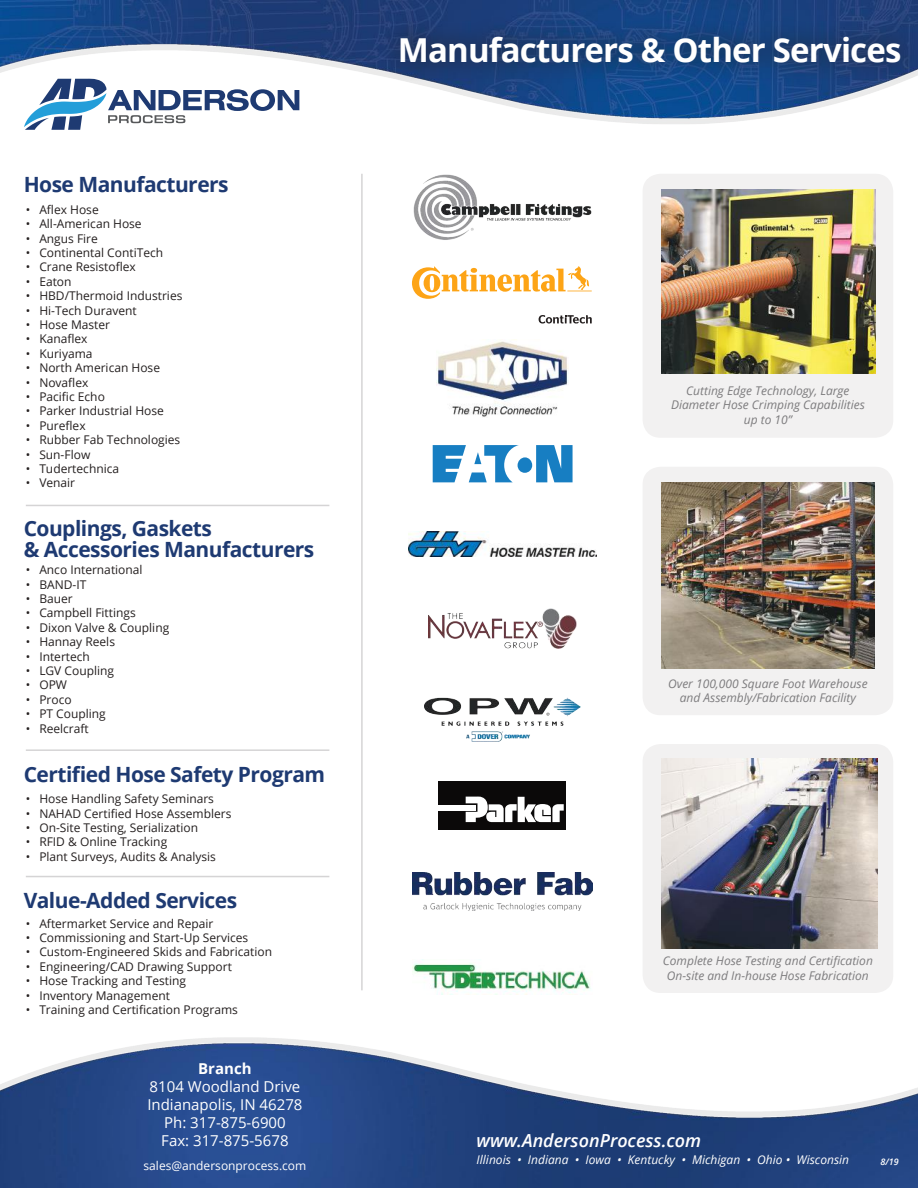
<style>
.page{position:relative;width:918px;height:1188px;background:#fff}
.page>*{position:absolute;margin:0;border:0;box-sizing:border-box;transform-origin:0 0}
.t1{font:700 33px "Open Sans";letter-spacing:-.025em;color:#fff}
.t2{font:700 21px/21px "Open Sans";letter-spacing:-.025em;color:#1e3a72}
.t3{font:italic 600 18px "Open Sans";color:#fff}
.t4{font:15px/18px "Open Sans";color:#fff;text-align:center}
.t5{font:700 15px "Open Sans";color:#fff}
.t6{font:12px "Open Sans";color:#241f1f}
.t7{font:italic 12px/14.4px "Open Sans";color:#7d7c7e;text-align:center}
.t8{font:italic 12px "Open Sans";color:#fff}
.t9{font:12px "Open Sans";color:#fff}
.t10{font:italic 600 9px "Open Sans";color:#fff}
</style>
<div class="page">
<img style="left:0;top:0;width:918px;height:878px">
<img style="left:0;top:959px;width:918px;height:229px">
<img style="left:412px;top:872px;width:181px;height:39px">
<img style="left:425px;top:690px;width:156px;height:61px">
<svg style="left:539px;top:315px;width:53px;height:9px"></svg>
<svg style="left:412px;top:266px;width:180px;height:33px"></svg>
<img style="left:409px;top:532px;width:188px;height:24px">
<img style="left:429px;top:608px;width:148px;height:40px">
<div style="left:437px;top:780px;width:131px;height:52px;background:linear-gradient(to right,#fff,#fff)"></div>
<div style="left:439px;top:781px;width:127px;height:49px;background:#0b0909"></div>
<div style="left:439px;top:805px;width:37px;height:5px;background:#fff"></div>
<svg style="left:466px;top:796px;width:98px;height:26px"></svg>
<svg style="left:433px;top:445px;width:140px;height:37px"></svg>
<img style="left:412px;top:960px;width:181px;height:34px">
<img style="left:437px;top:339px;width:132px;height:78px">
<img style="left:412px;top:174px;width:181px;height:66px">
<svg style="left:24px;top:78px;width:275px;height:52px"></svg>
<hr style="left:26px;top:505px;width:303px;height:1px;background:#d5d4d5">
<hr style="left:26px;top:749px;width:303px;height:2px;background:#d5d4d5">
<hr style="left:26px;top:876px;width:303px;height:1px;background:#d5d4d5">
<div style="left:643px;top:174px;width:250px;height:264px;background:#f2f1f1;border-radius:18px"></div>
<div style="left:643px;top:467px;width:250px;height:248px;background:#f2f1f1;border-radius:18px"></div>
<div style="left:643px;top:744px;width:250px;height:249px;background:#f2f1f1;border-radius:18px"></div>
<img style="left:661px;top:190px;width:214px;height:184px">
<img style="left:661px;top:483px;width:214px;height:186px">
<img style="left:661px;top:759px;width:217px;height:189px">
<hr style="left:361px;top:174px;width:2px;height:816px;background:#d5d4d5">
<div style="left:378px;top:15px;width:540px;height:69px;background:#241f1f;opacity:.75"></div>
<h2 class="t2" style="left:24px;top:174px;width:206px">Hose Manufacturers</h2>
<p class="t6" style="left:26px;top:201px;width:74px">• Aflex Hose</p>
<p class="t6" style="left:26px;top:216px;width:117px">• All-American Hose</p>
<p class="t6" style="left:26px;top:230px;width:74px">• Angus Fire</p>
<p class="t6" style="left:26px;top:244px;width:139px">• Continental ContiTech</p>
<p class="t6" style="left:26px;top:259px;width:112px">• Crane Resistoflex</p>
<p class="t6" style="left:26px;top:273px;width:47px">• Eaton</p>
<p class="t6" style="left:26px;top:288px;width:158px">• HBD/Thermoid Industries</p>
<p class="t6" style="left:26px;top:302px;width:112px">• Hi-Tech Duravent</p>
<p class="t6" style="left:26px;top:316px;width:86px">• Hose Master</p>
<p class="t6" style="left:26px;top:331px;width:63px">• Kanaflex</p>
<p class="t6" style="left:26px;top:345px;width:68px">• Kuriyama</p>
<p class="t6" style="left:26px;top:360px;width:136px">• North American Hose</p>
<p class="t6" style="left:26px;top:374px;width:64px">• Novaflex</p>
<p class="t6" style="left:26px;top:388px;width:81px">• Pacific Echo</p>
<p class="t6" style="left:26px;top:403px;width:140px">• Parker Industrial Hose</p>
<p class="t6" style="left:26px;top:417px;width:61px">• Pureflex</p>
<p class="t6" style="left:26px;top:432px;width:156px">• Rubber Fab Technologies</p>
<p class="t6" style="left:26px;top:446px;width:66px">• Sun-Flow</p>
<p class="t6" style="left:26px;top:460px;width:95px">• Tudertechnica</p>
<p class="t6" style="left:26px;top:475px;width:51px">• Venair</p>
<h2 class="t2" style="left:24px;top:517px;width:292px">Couplings, Gaskets<br>&amp; Accessories Manufacturers</h2>
<p class="t6" style="left:26px;top:562px;width:118px">• Anco International</p>
<p class="t6" style="left:26px;top:576px;width:62px">• BAND-IT</p>
<p class="t6" style="left:26px;top:590px;width:48px">• Bauer</p>
<p class="t6" style="left:26px;top:605px;width:111px">• Campbell Fittings</p>
<p class="t6" style="left:26px;top:619px;width:145px">• Dixon Valve &amp; Coupling</p>
<p class="t6" style="left:26px;top:634px;width:91px">• Hannay Reels</p>
<p class="t6" style="left:26px;top:648px;width:66px">• Intertech</p>
<p class="t6" style="left:26px;top:662px;width:90px">• LGV Coupling</p>
<p class="t6" style="left:26px;top:677px;width:43px">• OPW</p>
<p class="t6" style="left:26px;top:691px;width:47px">• Proco</p>
<p class="t6" style="left:26px;top:706px;width:82px">• PT Coupling</p>
<p class="t6" style="left:26px;top:720px;width:64px">• Reelcraft</p>
<h2 class="t2" style="left:24px;top:763px;width:303px">Certified Hose Safety Program</h2>
<p class="t6" style="left:26px;top:791px;width:190px">• Hose Handling Safety Seminars</p>
<p class="t6" style="left:26px;top:805px;width:207px">• NAHAD Certified Hose Assemblers</p>
<p class="t6" style="left:26px;top:819px;width:174px">• On-Site Testing, Serialization</p>
<p class="t6" style="left:26px;top:834px;width:143px">• RFID &amp; Online Tracking</p>
<p class="t6" style="left:26px;top:848px;width:192px">• Plant Surveys, Audits &amp; Analysis</p>
<h2 class="t2" style="left:24px;top:889px;width:215px">Value-Added Services</h2>
<p class="t6" style="left:26px;top:915px;width:189px">• Aftermarket Service and Repair</p>
<p class="t6" style="left:26px;top:929px;width:224px">• Commissioning and Start-Up Services</p>
<p class="t6" style="left:26px;top:944px;width:248px">• Custom-Engineered Skids and Fabrication</p>
<p class="t6" style="left:26px;top:958px;width:208px">• Engineering/CAD Drawing Support</p>
<p class="t6" style="left:26px;top:973px;width:162px">• Hose Tracking and Testing</p>
<p class="t6" style="left:26px;top:987px;width:146px">• Inventory Management</p>
<p class="t6" style="left:26px;top:1001px;width:214px">• Training and Certification Programs</p>
<p class="t5" style="left:198px;top:1058px;width:55px">Branch</p>
<p class="t4" style="left:147px;top:1078px;width:157px">8104 Woodland Drive<br>Indianapolis, IN 46278<br>Ph: 317-875-6900<br>Fax: 317-875-5678</p>
<p class="t9" style="left:144px;top:1157px;width:164px">sales@andersonprocess.com</p>
<h1 class="t1" style="left:398px;top:26px;width:505px">Manufacturers &amp; Other Services</h1>
<p class="t7" style="left:671px;top:383px;width:195px">Cutting Edge Technology, Large<br>Diameter Hose Crimping Capabilities up to 10”</p>
<p class="t7" style="left:668px;top:676px;width:201px">Over 100,000 Square Foot Warehouse and Assembly/Fabrication Facility</p>
<p class="t7" style="left:663px;top:953px;width:212px">Complete Hose Testing and Certification<br>On-site and In-house Hose Fabrication</p>
<h3 class="t3" style="left:477px;top:1128px;width:226px">www.AndersonProcess.com</h3>
<p class="t8" style="left:477px;top:1152px;width:374px">Illinois • Indiana • Iowa • Kentucky • Michigan • Ohio • Wisconsin</p>
<p class="t10" style="left:880px;top:1155px;width:20px">8/19</p>
</div>
